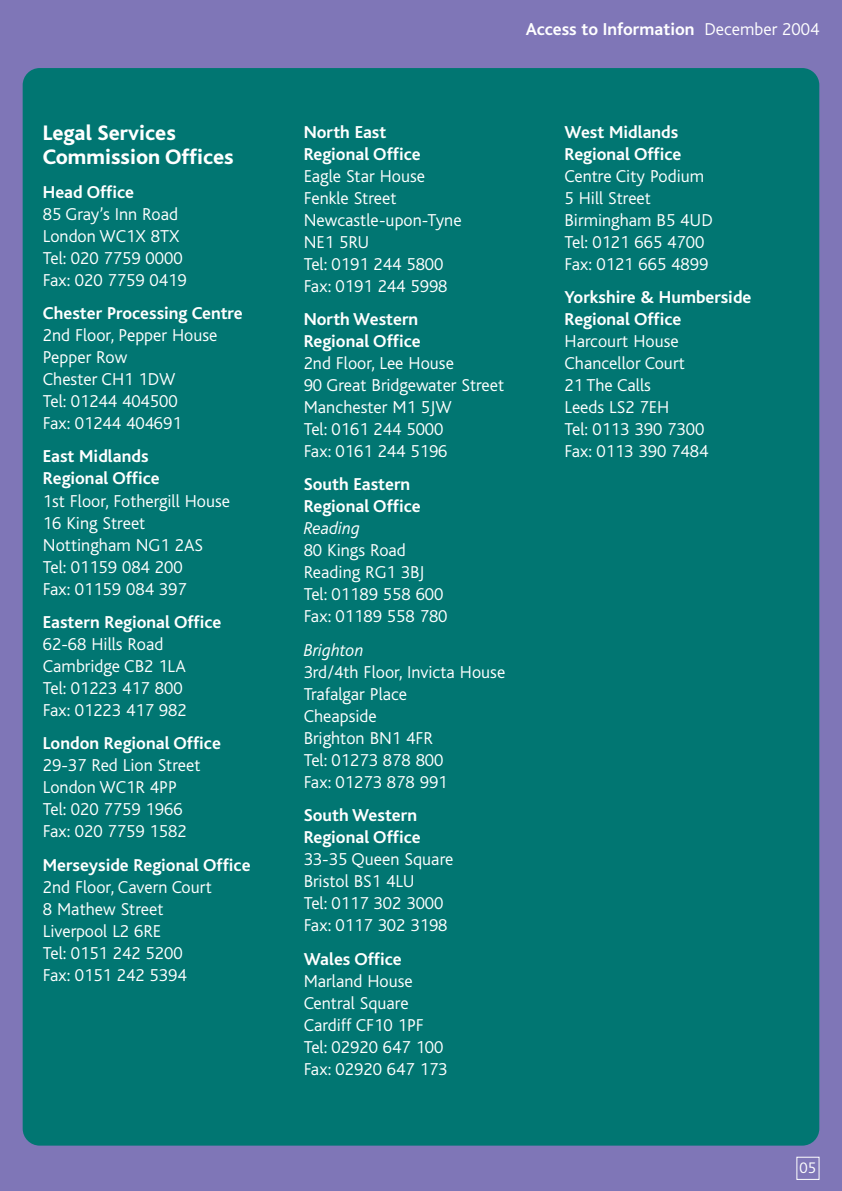
<style>
.page{position:relative;width:842px;height:1191px;background:#7f76b7}
.page>*{position:absolute;margin:0;border:0;box-sizing:border-box;transform-origin:0 0}
.t1{font:800 22px/24px "Bliss";color:#fff}
.t2{font:300 18px/22px "Bliss";color:#fff}
.t3{font:700 18px/22px "Bliss";color:#fff}
.t4{font:italic 300 18px "Bliss";color:#fff}
.t5{font:300 16px "Bliss";color:#fff}
.s1{font-weight:300}
</style>
<div class="page">
<div style="left:23px;top:68px;width:796px;height:1077px;background:#017672;border-radius:17px"></div>
<p class="t1" style="left:43px;top:123px;width:192px">Legal Services<br>Commission Offices</p>
<p class="t3" style="left:43px;top:182px;width:93px">Head Office</p>
<p class="t2" style="left:43px;top:204px;width:145px">85 Gray’s Inn Road<br>London WC1X 8TX<br>Tel: 020 7759 0000<br>Fax: 020 7759 0419</p>
<p class="t3" style="left:43px;top:304px;width:202px">Chester Processing Centre</p>
<p class="t2" style="left:43px;top:326px;width:176px">2nd Floor, Pepper House<br>Pepper Row<br>Chester CH1 1DW<br>Tel: 01244 404500<br>Fax: 01244 404691</p>
<p class="t3" style="left:43px;top:447px;width:118px">East Midlands<br>Regional Office</p>
<p class="t2" style="left:43px;top:491px;width:189px">1st Floor, Fothergill House<br>16 King Street<br>Nottingham NG1 2AS<br>Tel: 01159 084 200<br>Fax: 01159 084 397</p>
<p class="t3" style="left:43px;top:612px;width:180px">Eastern Regional Office</p>
<p class="t2" style="left:43px;top:634px;width:145px">62-68 Hills Road<br>Cambridge CB2 1LA<br>Tel: 01223 417 800<br>Fax: 01223 417 982</p>
<p class="t3" style="left:43px;top:734px;width:180px">London Regional Office</p>
<p class="t2" style="left:43px;top:756px;width:159px">29-37 Red Lion Street<br>London WC1R 4PP<br>Tel: 020 7759 1966<br>Fax: 020 7759 1582</p>
<p class="t3" style="left:43px;top:855px;width:209px">Merseyside Regional Office</p>
<p class="t2" style="left:43px;top:877px;width:171px">2nd Floor, Cavern Court<br>8 Mathew Street<br>Liverpool L2 6RE<br>Tel: 0151 242 5200<br>Fax: 0151 242 5394</p>
<p class="t3" style="left:526px;top:20px;width:295px">Access to Information <span class="s1">December 2004</span></p>
<p class="t3" style="left:304px;top:122px;width:118px">North East<br>Regional Office</p>
<p class="t2" style="left:304px;top:166px;width:159px">Eagle Star House<br>Fenkle Street<br>Newcastle-upon-Tyne<br>NE1 5RU<br>Tel: 0191 244 5800<br>Fax: 0191 244 5998</p>
<p class="t3" style="left:304px;top:310px;width:118px">North Western<br>Regional Office</p>
<p class="t2" style="left:304px;top:354px;width:202px">2nd Floor, Lee House<br>90 Great Bridgewater Street<br>Manchester M1 5JW<br>Tel: 0161 244 5000<br>Fax: 0161 244 5196</p>
<p class="t3" style="left:304px;top:475px;width:118px">South Eastern<br>Regional Office</p>
<p class="t4" style="left:304px;top:521px;width:58px">Reading</p>
<p class="t2" style="left:304px;top:541px;width:145px">80 Kings Road<br>Reading RG1 3BJ<br>Tel: 01189 558 600<br>Fax: 01189 558 780</p>
<p class="t4" style="left:304px;top:643px;width:62px">Brighton</p>
<p class="t2" style="left:304px;top:662px;width:203px">3rd/4th Floor, Invicta House<br>Trafalgar Place<br>Cheapside<br>Brighton BN1 4FR<br>Tel: 01273 878 800<br>Fax: 01273 878 991</p>
<p class="t3" style="left:304px;top:806px;width:118px">South Western<br>Regional Office</p>
<p class="t2" style="left:304px;top:850px;width:151px">33-35 Queen Square<br>Bristol BS1 4LU<br>Tel: 0117 302 3000<br>Fax: 0117 302 3198</p>
<p class="t3" style="left:304px;top:949px;width:100px">Wales Office</p>
<p class="t2" style="left:304px;top:971px;width:145px">Marland House<br>Central Square<br>Cardiff CF10 1PF<br>Tel: 02920 647 100<br>Fax: 02920 647 173</p>
<p class="t3" style="left:564px;top:122px;width:118px">West Midlands<br>Regional Office</p>
<p class="t2" style="left:564px;top:166px;width:150px">Centre City Podium<br>5 Hill Street<br>Birmingham B5 4UD<br>Tel: 0121 665 4700<br>Fax: 0121 665 4899</p>
<p class="t3" style="left:564px;top:288px;width:189px">Yorkshire &amp; Humberside<br>Regional Office</p>
<p class="t2" style="left:564px;top:332px;width:145px">Harcourt House<br>Chancellor Court<br>21 The Calls<br>Leeds LS2 7EH<br>Tel: 0113 390 7300<br>Fax: 0113 390 7484</p>
<p class="t5" style="left:799px;top:1161px;width:18px">05</p>
</div>
